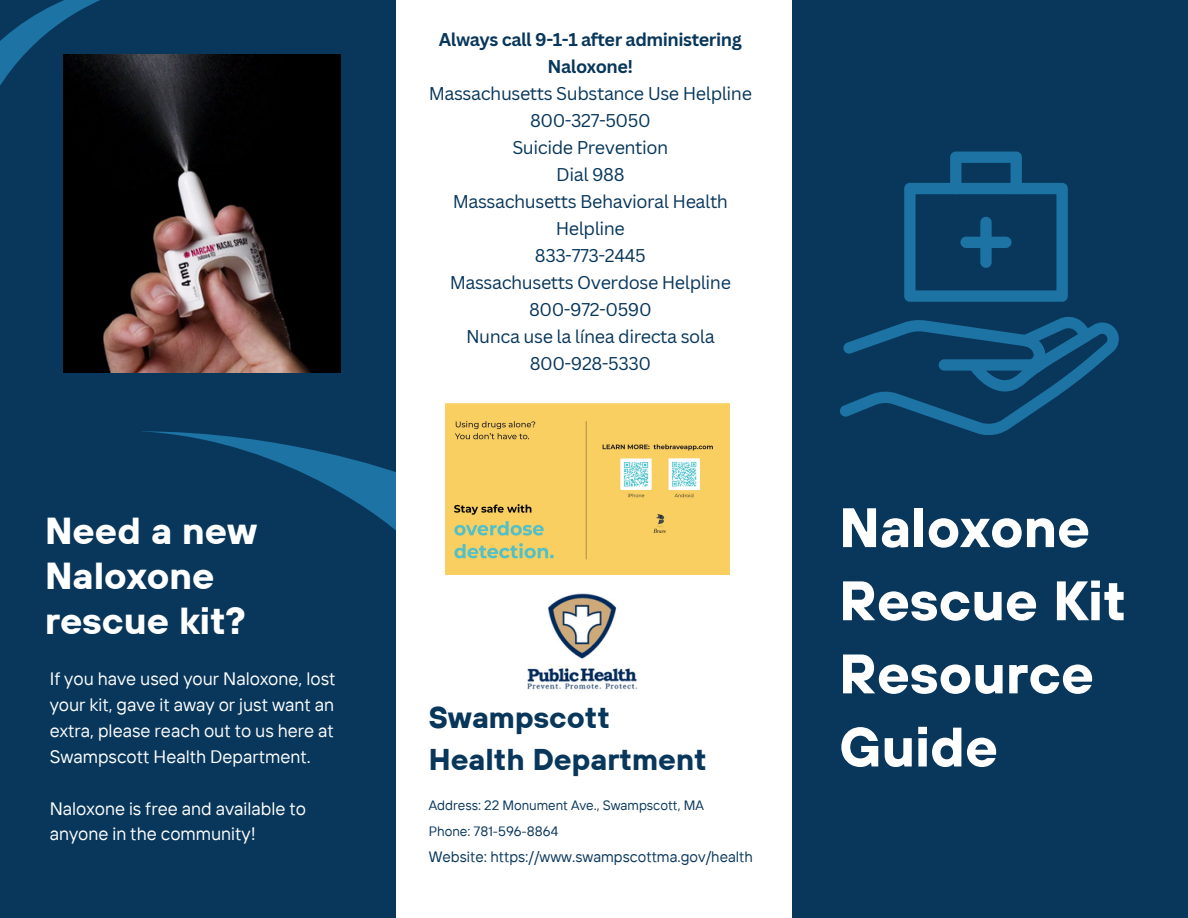
<style>
.page{position:relative;width:1188px;height:918px;background:#08375b}
.page>*{position:absolute;margin:0;border:0;box-sizing:border-box;transform-origin:0 0}
.t1{font:700 55.5px/73.2px "TT Hoves";color:#fff}
.t2{font:700 37.5px/45px "TT Hoves";color:#fff}
.t3{font:700 30px "TT Hoves";color:#08375b}
.t4{font:18px/27px "Canva Sans";letter-spacing:-.025em;color:#08375b;text-align:center}
.t5{font:18px/25.8px "TT Interphases";color:#fff;text-align:justify}
.t6{font:700 18px "Canva Sans";letter-spacing:-.025em;color:#08375b}
.t7{font:15px "TT Interphases";color:#08375b}
.t8{font:13.5px "TT Interphases";color:#08375b}
</style>
<div class="page">
<svg style="left:142px;top:431px;width:254px;height:100px"></svg>
<div style="left:396px;top:0;width:396px;height:918px;background:#fff"></div>
<svg style="left:0;top:0;width:100px;height:85px"></svg>
<svg style="left:840px;top:316px;width:279px;height:119px"></svg>
<svg style="left:904px;top:152px;width:164px;height:150px"></svg>
<div style="left:980px;top:217px;width:12px;height:51px;background:#1d73a4;border-radius:6px"></div>
<div style="left:960px;top:237px;width:52px;height:11px;background:#1d73a4;border-radius:6px"></div>
<img style="left:63px;top:54px;width:278px;height:318px">
<img style="left:445px;top:404px;width:285px;height:171px">
<img style="left:527px;top:593px;width:111px;height:97px">
<p class="t2" style="left:45px;top:507px;width:214px">Need a new<br>Naloxone</p>
<p class="t2" style="left:45px;top:597px;width:202px">rescue kit?</p>
<p class="t5" style="left:50px;top:666px;width:287px">If you have used your Naloxone, lost your kit, gave it away or just want an extra, please reach out to us here at Swampscott Health Department.</p>
<p class="t5" style="left:50px;top:795px;width:258px">Naloxone is free and available to anyone in the community!</p>
<p class="t6" style="left:439px;top:27px;width:305px">Always call 9-1-1 after administering</p>
<p class="t6" style="left:548px;top:54px;width:87px">Naloxone!</p>
<p class="t4" style="left:429px;top:80px;width:325px">Massachusetts Substance Use Helpline</p>
<p class="t4" style="left:530px;top:107px;width:122px">800-327-5050</p>
<p class="t4" style="left:512px;top:134px;width:158px">Suicide Prevention</p>
<p class="t4" style="left:556px;top:161px;width:70px">Dial 988</p>
<p class="t4" style="left:453px;top:188px;width:277px">Massachusetts Behavioral Health<br>Helpline</p>
<p class="t4" style="left:535px;top:242px;width:112px">833-773-2445</p>
<p class="t4" style="left:450px;top:269px;width:283px">Massachusetts Overdose Helpline</p>
<p class="t4" style="left:529px;top:296px;width:124px">800-972-0590</p>
<p class="t4" style="left:466px;top:323px;width:250px">Nunca use la línea directa sola</p>
<p class="t4" style="left:530px;top:350px;width:123px">800-928-5330</p>
<p class="t3" style="left:429px;top:698px;width:183px">Swampscott</p>
<p class="t3" style="left:429px;top:740px;width:279px">Health Department</p>
<p class="t8" style="left:429px;top:796px;width:277px">Address: 22 Monument Ave., Swampscott, MA</p>
<p class="t8" style="left:429px;top:822px;width:131px">Phone: 781-596-8864</p>
<p class="t7" style="left:429px;top:847px;width:326px">Website: https://www.swampscottma.gov/health</p>
<p class="t1" style="left:839px;top:490px;width:253px">Naloxone</p>
<p class="t1" style="left:839px;top:563px;width:288px">Rescue Kit</p>
<p class="t1" style="left:839px;top:636px;width:256px">Resource<br>Guide</p>
</div>
